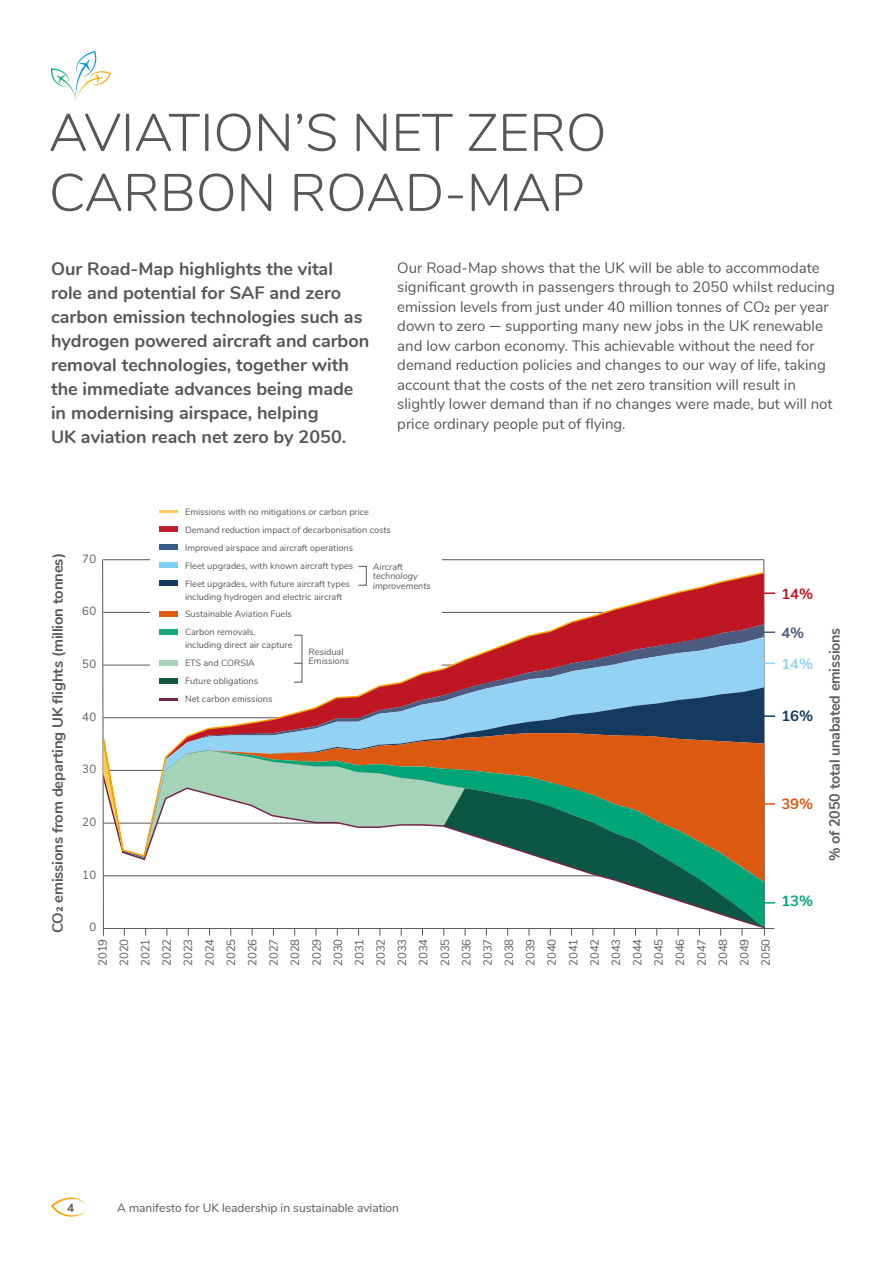
<style>
.page{position:relative;width:893px;height:1263px;background:#fff}
.page>*{position:absolute;margin:0;border:0;box-sizing:border-box;transform-origin:0 0}
.t1{font:300 52.5px/60px "Nunito";color:#575756}
.t2{font:700 18px/24px "Nunito";color:#575756}
.t3{font:15px/19.5px "Nunito";color:#575756}
.t4{font:700 14.85px "Nunito";letter-spacing:-.01em;color:#585857}
.t5{font:700 14.85px "Nunito";letter-spacing:-.01em;color:#5f5c5b;scale:.96 1}
.t6{font:700 14.85px "Nunito";color:#be1622}
.t7{font:700 14.85px "Nunito";color:#93d2f4}
.t8{font:700 14.85px "Nunito";color:#143a5f}
.t9{font:700 14.85px "Nunito";color:#00a577}
.t10{font:700 14.85px "Nunito";color:#dc5912}
.t11{font:700 14.85px "Nunito";color:#4c5b7e}
.t12{font:12px "Nunito";color:#575756}
.t13{font:700 12px "Nunito";color:#575756}
.t14{font:11.85px/21.5px "Nunito";letter-spacing:-.01em;color:#5f5c5b;text-align:justify;scale:.96 1}
.t15{font:9.15px/18px "Nunito";color:#585857}
.t16{font:italic 9.15px/9.4px "Nunito";color:#585857}
.s1{font-family:"Gotham Narrow"}
</style>
<div class="page">
<svg style="left:160px;top:510px;width:18px;height:2px"></svg>
<div style="left:160px;top:526px;width:18px;height:6px;background:#be202e"></div>
<div style="left:160px;top:544px;width:18px;height:6px;background:#345d85"></div>
<svg style="left:763px;top:559px;width:12px;height:377px"></svg>
<svg style="left:103px;top:858px;width:661px;height:72px"></svg>
<svg style="left:103px;top:559px;width:661px;height:299px"></svg>
<svg style="left:51px;top:51px;width:60px;height:50px"></svg>
<svg style="left:51px;top:1197px;width:34px;height:20px"></svg>
<h1 class="t1" style="left:49px;top:100px;width:559px">AVIATION’S NET ZERO<br>CARBON ROAD-MAP</h1>
<p class="t2" style="left:51px;top:255px;width:320px">Our Road-Map highlights the vital<br>role and potential for SAF and zero carbon emission technologies such as hydrogen powered aircraft and carbon removal technologies, together with the immediate advances being made in modernising airspace, helping<br>UK aviation reach net zero by 2050.</p>
<p class="t3" style="left:397px;top:257px;width:439px">Our Road-Map shows that the UK will be able to accommodate significant growth in passengers through to 2050 whilst reducing emission levels from just under 40 million tonnes of CO2 per year down to zero <span class="s1">—</span> supporting many new jobs in the UK renewable and low carbon economy. This achievable without the need for demand reduction policies and changes to our way of life, taking account that the costs of the net zero transition will result in slightly lower demand than if no changes were made, but will not price ordinary people put of flying.</p>
<p class="t4" style="left:47px;top:933px;width:382px;rotate:-90deg">CO2 emissions from departing UK flights (million tonnes)</p>
<p class="t14" style="left:82px;top:547px;width:16px">70</p>
<p class="t14" style="left:82px;top:600px;width:16px">60</p>
<p class="t14" style="left:82px;top:652px;width:16px">50</p>
<p class="t14" style="left:82px;top:705px;width:16px">40</p>
<p class="t14" style="left:82px;top:758px;width:16px">30</p>
<p class="t14" style="left:82px;top:810px;width:16px">20</p>
<p class="t15" style="left:185px;top:502px;width:207px">Emissions with no mitigations or carbon price Demand reduction impact of decarbonisation costs Improved airspace and aircraft operations<br>Fleet upgrades, with known aircraft types<br>Fleet upgrades, with future aircraft types</p>
<p class="t15" style="left:185px;top:587px;width:159px">including hydrogen and electric aircraft<br>Sustainable Aviation Fuels<br>Carbon removals,</p>
<p class="t15" style="left:185px;top:636px;width:109px">including direct air capture<br>ETS and CORSIA<br>Future obligations<br>Net carbon emissions</p>
<p class="t16" style="left:373px;top:561px;width:59px">Aircraft technology improvements</p>
<p class="t16" style="left:309px;top:646px;width:42px">Residual<br>Emissions</p>
<p class="t6" style="left:781px;top:583px;width:33px">14%</p>
<p class="t11" style="left:781px;top:622px;width:24px">4%</p>
<p class="t7" style="left:781px;top:652px;width:33px">14%</p>
<p class="t8" style="left:781px;top:705px;width:33px">16%</p>
<p class="t10" style="left:781px;top:793px;width:33px">39%</p>
<p class="t14" style="left:82px;top:863px;width:16px">10</p>
<p class="t14" style="left:90px;top:916px;width:9px">0</p>
<p class="t14" style="left:91px;top:966px;width:30px;rotate:-90deg">2019<br>2020<br>2021<br>2022<br>2023<br>2024<br>2025<br>2026<br>2027<br>2028<br>2029<br>2030<br>2031<br>2032<br>2033<br>2034<br>2035<br>2036<br>2037<br>2038<br>2039<br>2040<br>2041<br>2042<br>2043<br>2044<br>2045<br>2046<br>2047<br>2048<br>2049<br>2050</p>
<p class="t9" style="left:781px;top:890px;width:33px">13%</p>
<p class="t5" style="left:824px;top:861px;width:245px;rotate:-90deg">% of 2050 total unabated emissions</p>
<p class="t13" style="left:67px;top:1199px;width:9px">4</p>
<p class="t12" style="left:117px;top:1199px;width:283px">A manifesto for UK leadership in sustainable aviation</p>
</div>
